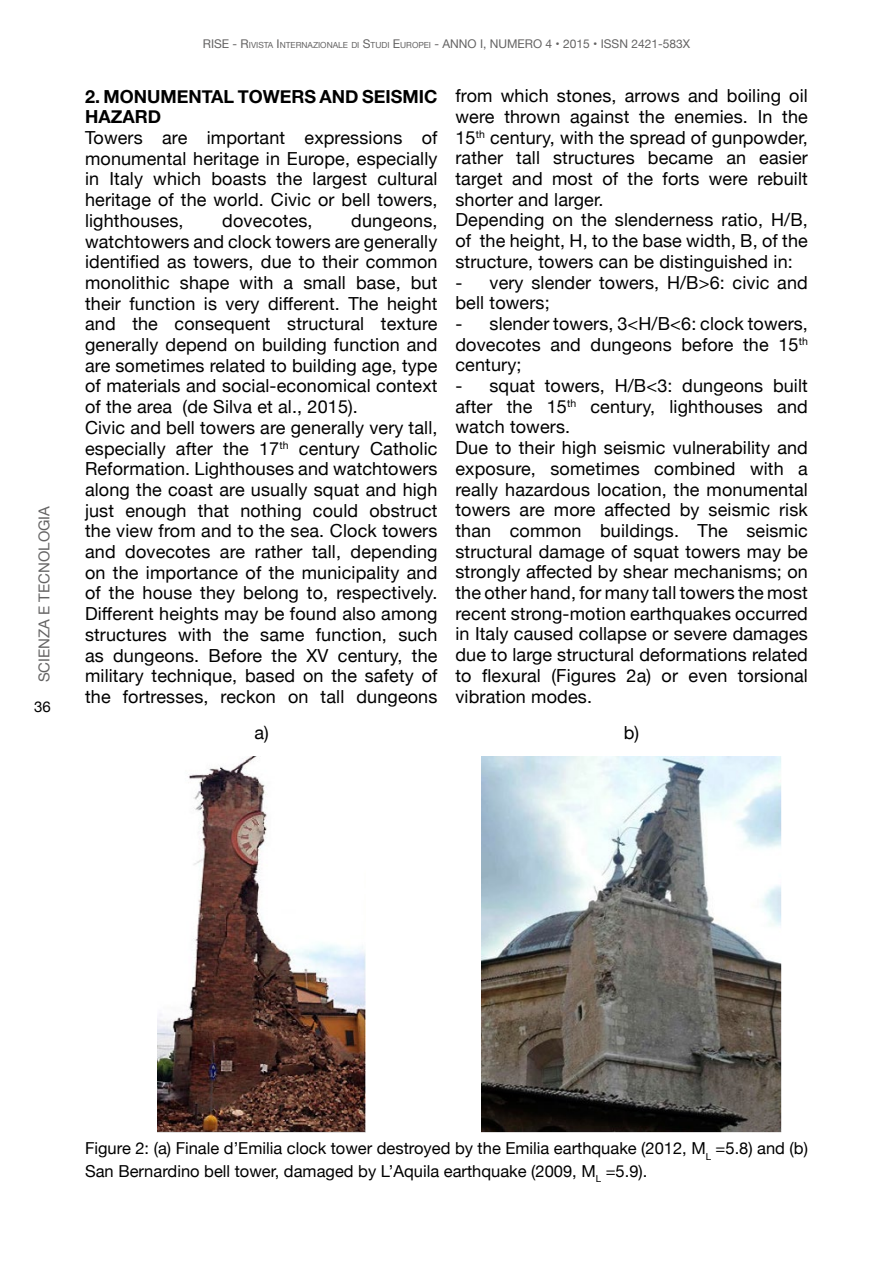
<style>
.page{position:relative;width:893px;height:1263px;background:#fff}
.page>*{position:absolute;margin:0;border:0;box-sizing:border-box;transform-origin:0 0}
.t1{font:18px/20.7px "Helvetica Neue";letter-spacing:.01em;color:#000}
.t2{font:700 18px/20.7px "Helvetica Neue";color:#000}
.t3{font:16.5px/22.5px "Helvetica Neue";color:#000}
.t4{font:15px "Helvetica Neue";color:#646363}
.t5{font:15px "Helvetica Neue";color:#000}
.t6{font:12px "Helvetica Neue";color:#646363}
.t7{font:12px "Helvetica Neue";color:#646363}
.t8{font:8.4px "Helvetica Neue";color:#646363}
.s1{font-size:8.4px}
.s2{font-size:12px}
.s3{font-style:inherit}
</style>
<div class="page">
<img style="left:158px;top:757px;width:207px;height:375px">
<img style="left:481px;top:757px;width:301px;height:375px">
<p class="t4" style="left:34px;top:682px;width:178px;rotate:-90deg">SCIENZA E TECNOLOGIA</p>
<p class="t5" style="left:34px;top:695px;width:18px">36</p>
<p class="t7" style="left:203px;top:35px;width:59px">RISE - R<span class="s1">IVISTA</span></p>
<p class="t8" style="left:277px;top:39px;width:10px"><span class="s2">I</span>NTERNAZIONALE</p>
<p class="t6" style="left:351px;top:35px;width:340px"><span class="s1">DI</span> <span class="s3">S</span><span class="s1">TUDI</span> <span class="s3">E</span><span class="s1">UROPEI</span> <span class="s3">-</span> ANNO I, NUMERO 4 • 2015 • <span class="s3">ISSN 2421-583X</span></p>
<p class="t2" style="left:85px;top:86px;width:354px">2. MONUMENTAL TOWERS AND SEISMIC<br>HAZARD</p>
<p class="t1" style="left:85px;top:128px;width:354px;text-align:justify">Towers are important expressions of monumental heritage in Europe, especially in Italy which boasts the largest cultural heritage of the world. Civic or bell towers, lighthouses,</p>
<p class="t1" style="left:455px;top:86px;width:354px">from which stones, arrows and boiling oil were thrown against the enemies. In the 15<sup>th</sup> century, with the spread of gunpowder, rather tall structures became an easier target and most of the forts were rebuilt shorter and larger.<br>Depending on the slenderness ratio, H/B, of the height, H, to the base width, B, of the structure, towers can be distinguished in:</p>
<p class="t1" style="left:455px;top:273px;width:354px">- very slender towers, H/B&gt;6: civic and bell towers;</p>
<p class="t1" style="left:455px;top:314px;width:354px;text-align:justify">- slender towers, 3&lt;H/B&lt;6: clock towers, dovecotes and dungeons before the 15<sup>th </sup>century;</p>
<p class="t1" style="left:455px;top:376px;width:354px">- squat towers, H/B&lt;3: dungeons built after the 15<sup>th</sup> century, lighthouses and watch towers.<br>Due to their high seismic vulnerability and exposure, sometimes combined with a really hazardous location, the monumental towers are more affected by seismic risk than common buildings. The seismic structural damage of squat towers may be strongly affected by shear mechanisms; on the other hand, for many tall towers the most recent strong-motion earthquakes occurred in Italy caused collapse or severe damages due to large structural deformations related to flexural (Figures 2a) or even torsional vibration modes.</p>
<p class="t1" style="left:85px;top:211px;width:354px;text-indent:266px">dungeons, watchtowers and clock towers are generally identified as towers, due to their common monolithic shape with a small base, but their function is very different. The height and the consequent structural texture generally depend on building function and are sometimes related to building age, type of materials and social-economical context of the area (de Silva et al., 2015).<br>Civic and bell towers are generally very tall, especially after the 17<sup>th</sup> century Catholic Reformation. Lighthouses and watchtowers along the coast are usually squat and high just enough that nothing could obstruct the view from and to the sea. Clock towers and dovecotes are rather tall, depending on the importance of the municipality and of the house they belong to, respectively.<br>Different heights may be found also among structures with the same function, such as dungeons. Before the XV century, the military technique, based on the safety of the fortresses, reckon on tall dungeons</p>
<p class="t1" style="left:222px;top:211px;width:92px">dovecotes,</p>
<p class="t1" style="left:254px;top:724px;width:16px">a)</p>
<p class="t1" style="left:624px;top:724px;width:17px">b)</p>
<p class="t3" style="left:85px;top:1138px;width:724px">Figure 2: (a) Finale d’Emilia clock tower destroyed by the Emilia earthquake (2012, M<sub>L</sub> =5.8) and (b)<br>San Bernardino bell tower, damaged by L’Aquila earthquake (2009, M<sub>L</sub> =5.9).</p>
</div>
